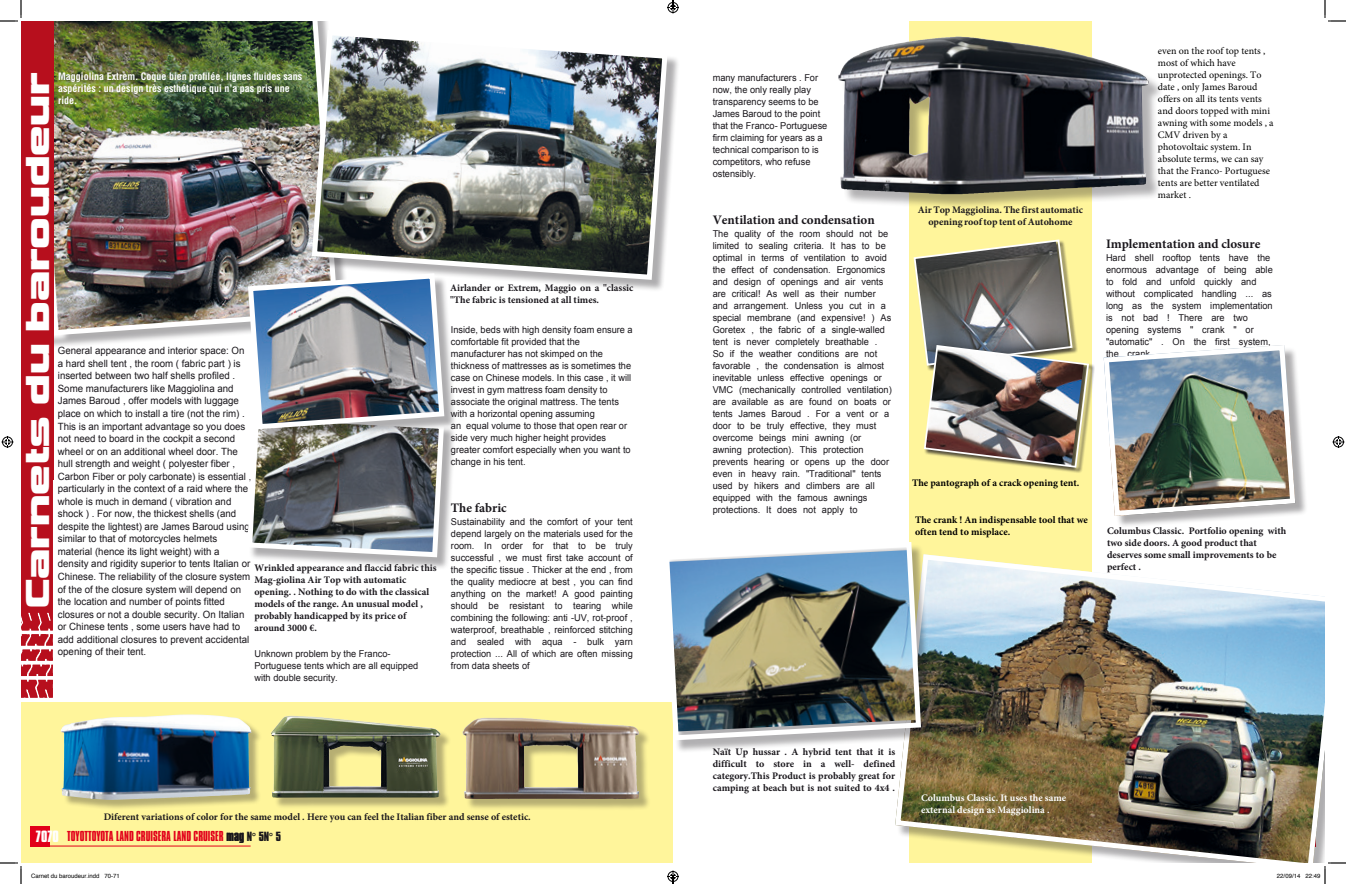
<style>
.page{position:relative;width:1346px;height:884px;background:#fff}
.page>*{position:absolute;margin:0;border:0;box-sizing:border-box;transform-origin:0 0}
.t1{font:35px "Vipnagorgialla";color:#fff}
.t2{font:700 13px "Minion Pro";color:#1a171c}
.t3{font:12.4px "Compacta BT";color:#e2001a}
.t4{font:10px/12.5px "Arial";color:#1a171c}
.t5{font:700 10px/12px "Minion Pro";color:#1a171c}
.t6{font:10px/12px "Minion Pro";color:#000}
.t7{font:700 condensed 10px/12px "Helvetica";color:#fff}
.t8{font:700 10px/12px "Minion Pro";color:#000}
.t9{font:700 10px/12px "Minion Pro";color:#fff}
.t10{font:9.5px/12px "Arial";color:#1a171c}
.t11{font:6px "Helvetica";color:#000}
.s1{font-weight:700;font-size:14px;color:#fff}
.s2{font-weight:700;color:#1a171c}
.s3{font-weight:700;font-size:11.5px;color:#1a171c}
</style>
<div class="page">
<div style="left:909px;top:21px;width:183px;height:842px;background:#fff59b"></div>
<div style="left:21px;top:702px;width:652px;height:161px;background:#fff59b"></div>
<img style="left:53px;top:21px;width:275px;height:318px">
<div style="left:21px;top:21px;width:32px;height:458px;background:#b70f1d"></div>
<img style="left:21px;top:479px;width:32px;height:182px">
<div style="left:314px;top:32px;width:365px;height:260px;background:#1a171c;opacity:.35"></div>
<img style="left:309px;top:27px;width:361px;height:255px">
<div style="left:249px;top:416px;width:207px;height:154px;background:#1a171c;opacity:.35"></div>
<div style="left:840px;top:38px;width:324px;height:171px;background:#1a171c;opacity:.33"></div>
<img style="left:838px;top:37px;width:256px;height:157px">
<div style="left:250px;top:275px;width:206px;height:166px;background:#1a171c;opacity:.35"></div>
<img style="left:244px;top:271px;width:203px;height:289px">
<img style="left:895px;top:555px;width:430px;height:308px">
<div style="left:30px;top:825px;width:19px;height:21px;background:#e2001a"></div>
<hr style="left:35px;top:845px;width:216px;height:1px;background:#e2001a">
<div style="left:62px;top:716px;width:200px;height:103px;background:#1a171c;opacity:.32"></div>
<img style="left:116px;top:714px;width:74px;height:3px">
<div style="left:273px;top:717px;width:178px;height:92px;background:#1a171c;opacity:.32"></div>
<img style="left:271px;top:716px;width:169px;height:82px">
<div style="left:464px;top:719px;width:186px;height:91px;background:#1a171c;opacity:.32"></div>
<img style="left:463px;top:718px;width:176px;height:81px">
<div style="left:924px;top:345px;width:170px;height:129px;background:#1a171c;opacity:.75"></div>
<img style="left:913px;top:239px;width:177px;height:230px">
<div style="left:1106px;top:347px;width:202px;height:181px;background:#1a171c;opacity:.36"></div>
<img style="left:1103px;top:345px;width:195px;height:174px">
<div style="left:666px;top:544px;width:267px;height:209px;background:#1a171c;opacity:.34"></div>
<img style="left:666px;top:542px;width:258px;height:201px">
<svg style="left:0;top:0;width:22px;height:22px"></svg>
<svg style="left:0;top:862px;width:22px;height:22px"></svg>
<svg style="left:1324px;top:0;width:22px;height:22px"></svg>
<svg style="left:2px;top:436px;width:12px;height:12px"></svg>
<svg style="left:1332px;top:436px;width:12px;height:12px"></svg>
<svg style="left:1277px;top:862px;width:69px;height:22px"></svg>
<svg style="left:667px;top:0;width:12px;height:14px"></svg>
<svg style="left:667px;top:870px;width:12px;height:14px"></svg>
<h1 class="t1" style="left:18px;top:608px;width:538px;rotate:-90deg">Carnets du baroudeur</h1>
<p class="t7" style="left:58px;top:70px;width:246px">Maggiolina Extrem. Coque bien profilée, lignes fluides sans aspérités : un design très esthétique qui n’a pas pris une ride.</p>
<p class="t4" style="left:58px;top:345px;width:195px">General appearance and interior space: On a hard shell tent , the room ( fabric part ) is inserted between two half shells profiled .<br>Some manufacturers like Maggiolina and James Baroud , offer models with luggage place on which to install a tire (not the rim) .<br>This is an important advantage so you does not need to board in the cockpit a second wheel or on an additional wheel door. The hull strength and weight ( polyester fiber , Carbon Fiber or poly carbonate) is essential , particularly in the context of a raid where the whole is much in demand ( vibration and shock ) . For now, the thickest shells (and despite the lightest) are James Baroud using similar to that of motorcycles helmets material (hence its light weight) with a density and rigidity superior to tents Italian or Chinese. The reliability of the closure system of the of the closure system will depend on the location and number of points fitted closures or not a double security. On Italian or Chinese tents , some users have had to add additional closures to prevent accidental opening of their tent.</p>
<p class="t5" style="left:254px;top:562px;width:184px">Wrinkled appearance and flaccid fabric this Mag-giolina Air Top with automatic opening. . Nothing to do with the classical models of the range. An unusual model , probably handicapped by its price of around 3000 €.</p>
<p class="t10" style="left:254px;top:648px;width:165px">Unknown problem by the Franco-<br>Portuguese tents which are all equipped with double security.</p>
<p class="t5" style="left:450px;top:281px;width:185px">Airlander or Extrem, Maggio on a "classic "The fabric is tensioned at all times.</p>
<p class="t10" style="left:451px;top:324px;width:183px">Inside, beds with high density foam ensure a comfortable fit provided that the manufacturer has not skimped on the thickness of mattresses as is sometimes the case on Chinese models. In this case , it will invest in gym mattress foam density to associate the original mattress. The tents with a horizontal opening assuming<br>an equal volume to those that open rear or side very much higher height provides greater comfort especially when you want to change in his tent.</p>
<h2 class="t2" style="left:451px;top:499px;width:57px">The fabric</h2>
<p class="t10" style="left:451px;top:516px;width:183px;text-align:justify">Sustainability and the comfort of your tent depend largely on the materials used for the room. In order for that to be truly successful , we must first take account of the specific tissue . Thicker at the end , from the quality mediocre at best , you can find anything on the market! A good painting should be resistant to tearing while combining the following: anti -UV, rot-proof , waterproof, breathable , reinforced stitching and sealed with aqua - bulk yarn protection ... All of which are often missing from data sheets of</p>
<p class="t5" style="left:104px;top:811px;width:429px">Diferent variations of color for the same model . Here you can feel the Italian fiber and sense of estetic.</p>
<h3 class="t3" style="left:36px;top:828px;width:246px"><span class="s1">7070</span> TOYOTTOYOTA LAND CRUISERA LAND CRUISER <span class="s2">mag</span> <span class="s3">N° 5N° 5</span></h3>
<p class="t6" style="left:1158px;top:45px;width:117px">even on the roof top tents , most of which have unprotected openings. To date , only James Baroud offers on all its tents vents and doors topped with mini awning with some models , a<br>CMV driven by a photovoltaic system. In absolute terms, we can say that the Franco- Portuguese tents are better ventilated market .</p>
<p class="t10" style="left:713px;top:72px;width:116px">many manufacturers . For now, the only really play transparency seems to be<br>James Baroud to the point that the Franco- Portuguese firm claiming for years as a technical comparison to is competitors, who refuse ostensibly.</p>
<h2 class="t2" style="left:713px;top:211px;width:164px">Ventilation and condensation</h2>
<p class="t10" style="left:713px;top:228px;width:181px">The quality of the room should not be limited to sealing criteria. It has to be optimal in terms of ventilation to avoid the effect of condensation. Ergonomics and design of openings and air vents are critical! As well as their number and arrangement. Unless you cut in a special membrane (and expensive! ) As Goretex , the fabric of a single-walled tent is never completely breathable .<br>So if the weather conditions are not favorable , the condensation is almost inevitable unless effective openings or VMC (mechanically controlled ventilation) are available as are found on boats or tents James Baroud . For a vent or a door to be truly effective, they must overcome beings mini awning (or awning protection). This protection prevents hearing or opens up the door even in heavy rain. "Traditional" tents used by hikers and climbers are all equipped with the famous awnings protections. It does not apply to</p>
<h2 class="t2" style="left:1106px;top:235px;width:156px">Implementation and closure</h2>
<p class="t5" style="left:918px;top:204px;width:167px;text-align:center">Air Top Maggiolina. The first automatic opening roof top tent of Autohome</p>
<p class="t10" style="left:1106px;top:252px;width:168px">Hard shell rooftop tents have the enormous advantage of being able to fold and unfold quickly and without complicated handling ... as long as the system implementation is not bad ! There are two opening systems " crank " or "automatic" . On the first system, the crank</p>
<p class="t8" style="left:912px;top:477px;width:169px">The pantograph of a crack opening tent.</p>
<p class="t8" style="left:915px;top:514px;width:174px">The crank ! An indispensable tool that we often tend to misplace.</p>
<p class="t5" style="left:1107px;top:525px;width:181px">Columbus Classic. Portfolio opening with two side doors. A good product that deserves some small improvements to be perfect .</p>
<p class="t5" style="left:713px;top:746px;width:184px;text-align:justify">Naït Up hussar . A hybrid tent that it is difficult to store in a well- defined category.This Product is probably great for camping at beach but is not suited to 4x4 .</p>
<p class="t9" style="left:921px;top:791px;width:147px">Columbus Classic. It uses the same external design as Maggiolina .</p>
<p class="t11" style="left:31px;top:871px;width:90px">Carnet du baroudeur.indd 70-71</p>
<p class="t11" style="left:1277px;top:871px;width:45px">22/09/14 22:49</p>
</div>
